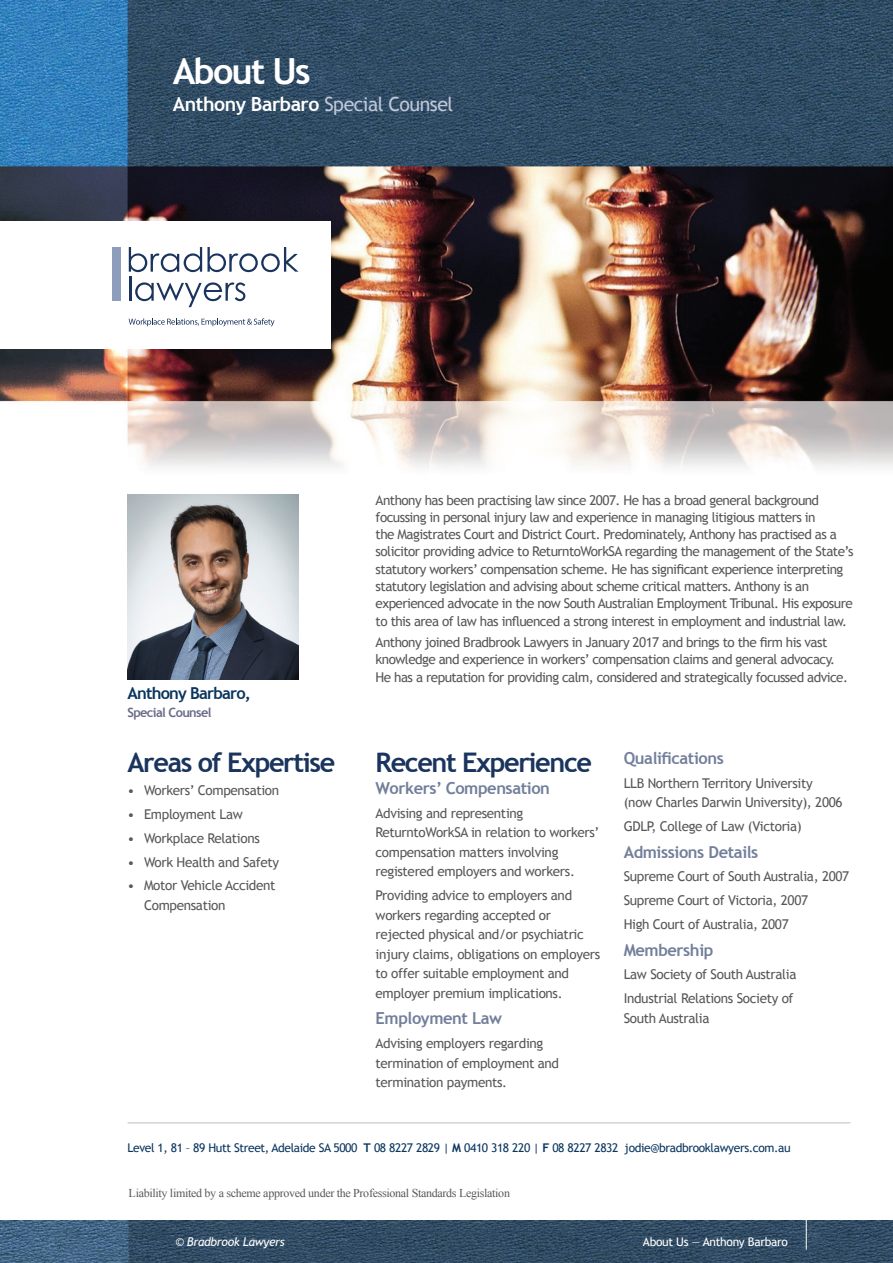
<style>
.page{position:relative;width:893px;height:1263px;background:#fff}
.page>*{position:absolute;margin:0;border:0;box-sizing:border-box;transform-origin:0 0}
.t1{font:700 36px "Trebuchet MS";letter-spacing:-.05em;color:#fff}
.t2{font:700 27px "Trebuchet MS";letter-spacing:-.05em;color:#1a345d}
.t3{font:700 19.5px "Trebuchet MS";letter-spacing:-.025em;color:#fff}
.t4{font:700 16.5px "Trebuchet MS";letter-spacing:-.025em;color:#727f9b}
.t5{font:700 16.5px "Trebuchet MS";letter-spacing:-.05em;color:#0a355e}
.t6{font:13.5px/19.5px "Trebuchet MS";letter-spacing:-.04em;color:#57585a}
.t7{font:700 12.75px "Trebuchet MS";letter-spacing:-.05em;color:#696b89}
.t8{font:12px "Trebuchet MS";letter-spacing:-.03em;color:#0a355e}
.t9{font:12px "Times New Roman";letter-spacing:-.025em;color:#57585a}
.t10{font:12px "Trebuchet MS";letter-spacing:-.025em;color:#fff}
.t11{font:italic 12px "Trebuchet MS";letter-spacing:-.025em;color:#fff}
.s1{font-weight:400;color:#c0c8d9}
.s2{font-weight:700}
</style>
<div class="page">
<img style="left:0;top:1220px;width:893px;height:43px">
<hr style="left:806px;top:1203px;width:1px;height:46px;background:#fff">
<img style="left:0;top:0;width:893px;height:535px">
<img style="left:128px;top:494px;width:171px;height:186px">
<hr style="left:128px;top:1122px;width:722px;height:1px;background:#bcbdc0">
<div style="left:0;top:221px;width:331px;height:128px;background:#fff"></div>
<div style="left:112px;top:247px;width:9px;height:54px;background:#8d9dbc"></div>
<svg style="left:129px;top:247px;width:169px;height:25px"></svg>
<hr style="left:129px;top:276px;width:2px;height:25px;background:#1a345d">
<svg style="left:135px;top:282px;width:110px;height:25px"></svg>
<svg style="left:129px;top:318px;width:146px;height:8px"></svg>
<h1 class="t1" style="left:173px;top:49px;width:139px">About Us</h1>
<h3 class="t3" style="left:173px;top:92px;width:282px">Anthony Barbaro <span class="s1">Special Counsel</span></h3>
<p class="t5" style="left:128px;top:683px;width:125px">Anthony Barbaro,</p>
<p class="t7" style="left:128px;top:704px;width:85px">Special Counsel</p>
<h2 class="t2" style="left:128px;top:745px;width:209px">Areas of Expertise</h2>
<p class="t6" style="left:128px;top:781px;width:153px">• Workers’ Compensation</p>
<p class="t6" style="left:128px;top:805px;width:117px">• Employment Law</p>
<p class="t6" style="left:128px;top:828px;width:134px">• Workplace Relations</p>
<p class="t6" style="left:128px;top:852px;width:153px">• Work Health and Safety</p>
<p class="t6" style="left:144px;top:876px;width:133px;text-indent:-16px">• Motor Vehicle Accident<br>Compensation</p>
<p class="t6" style="left:376px;top:491px;width:479px;line-height:17.2px">Anthony has been practising law since 2007. He has a broad general background focussing in personal injury law and experience in managing litigious matters in<br>the Magistrates Court and District Court. Predominately, Anthony has practised as a solicitor providing advice to ReturntoWorkSA regarding the management of the State’s statutory workers’ compensation scheme. He has significant experience interpreting statutory legislation and advising about scheme critical matters. Anthony is an experienced advocate in the now South Australian Employment Tribunal. His exposure to this area of law has influenced a strong interest in employment and industrial law.</p>
<p class="t6" style="left:376px;top:634px;width:474px;line-height:17.2px">Anthony joined Bradbrook Lawyers in January 2017 and brings to the firm his vast knowledge and experience in workers’ compensation claims and general advocacy.<br>He has a reputation for providing calm, considered and strategically focussed advice.</p>
<h2 class="t2" style="left:376px;top:745px;width:218px">Recent Experience</h2>
<p class="t4" style="left:376px;top:778px;width:176px">Workers’ Compensation</p>
<p class="t6" style="left:376px;top:803px;width:225px">Advising and representing ReturntoWorkSA in relation to workers’ compensation matters involving registered employers and workers.</p>
<p class="t6" style="left:376px;top:886px;width:226px">Providing advice to employers and workers regarding accepted or rejected physical and/or psychiatric injury claims, obligations on employers to offer suitable employment and employer premium implications.</p>
<p class="t4" style="left:376px;top:1008px;width:128px">Employment Law</p>
<p class="t6" style="left:376px;top:1034px;width:185px">Advising employers regarding termination of employment and termination payments.</p>
<p class="t4" style="left:624px;top:748px;width:102px">Qualifications</p>
<p class="t6" style="left:624px;top:773px;width:220px">LLB Northern Territory University (now Charles Darwin University), 2006</p>
<p class="t6" style="left:624px;top:816px;width:180px">GDLP, College of Law (Victoria)</p>
<p class="t4" style="left:624px;top:841px;width:136px">Admissions Details</p>
<p class="t6" style="left:624px;top:865px;width:227px;line-height:23.7px">Supreme Court of South Australia, 2007<br>Supreme Court of Victoria, 2007<br>High Court of Australia, 2007</p>
<p class="t4" style="left:624px;top:939px;width:91px">Membership</p>
<p class="t6" style="left:624px;top:963px;width:174px;line-height:23.7px">Law Society of South Australia<br>Industrial Relations Society of</p>
<p class="t6" style="left:624px;top:1008px;width:87px">South Australia</p>
<p class="t8" style="left:128px;top:1141px;width:665px">Level 1, 81 – 89 Hutt Street, Adelaide SA 5000 <span class="s2">T</span> 08 8227 2829 | <span class="s2">M</span> 0410 318 220 | <span class="s2">F</span> 08 8227 2832 jodie@bradbrooklawyers.com.au</p>
<p class="t9" style="left:129px;top:1185px;width:383px">Liability limited by a scheme approved under the Professional Standards Legislation</p>
<p class="t11" style="left:175px;top:1235px;width:111px">© Bradbrook Lawyers</p>
<p class="t10" style="left:643px;top:1235px;width:146px">About Us — Anthony Barbaro</p>
</div>
